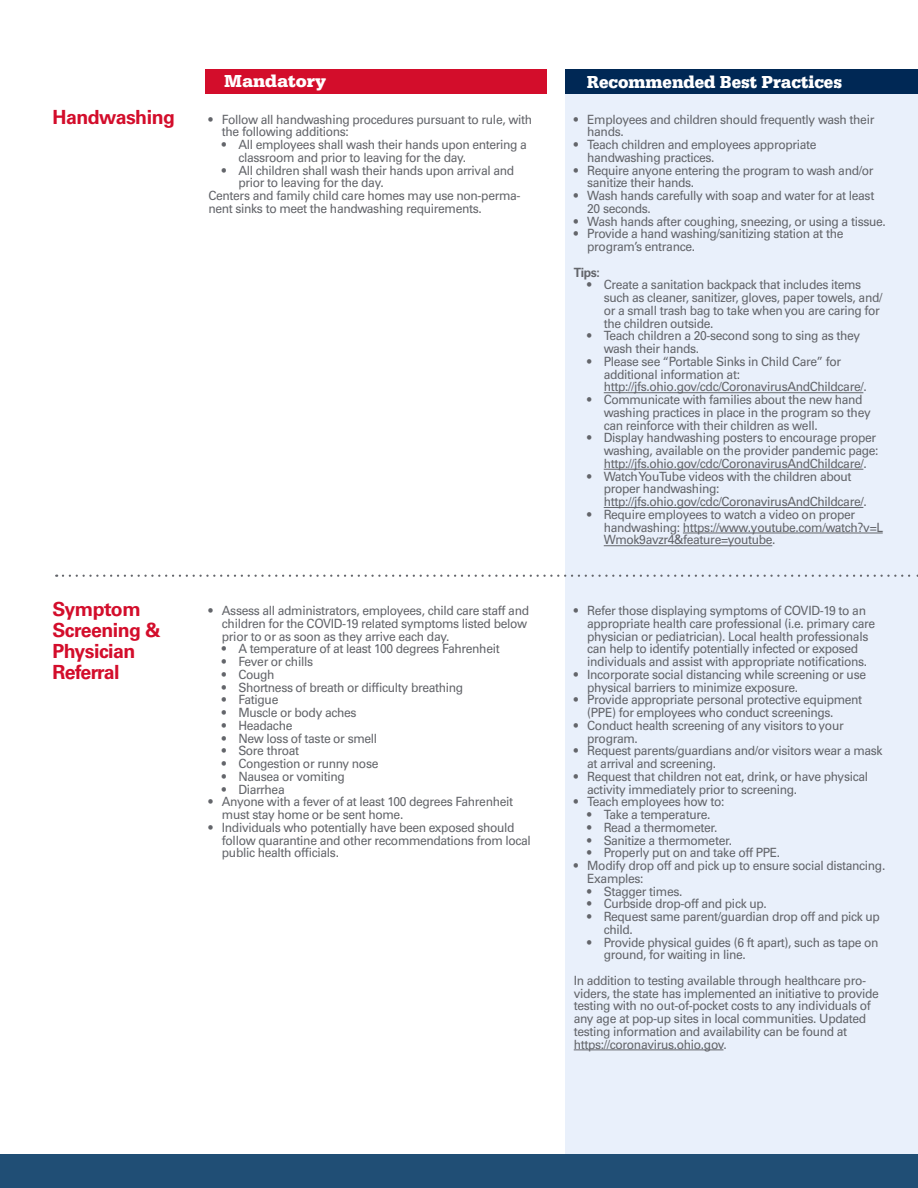
<style>
.page{position:relative;width:918px;height:1188px;background:#fff}
.page>*{position:absolute;margin:0;border:0;box-sizing:border-box;transform-origin:0 0}
.t1{font:700 19.5px/21px "Univers LT Pro 65";letter-spacing:-.025em;color:#d30d2b}
.t2{font:700 18px "Serifa";color:#fff;scale:.95 1}
.t3{font:700 18px "Serifa";color:#fff}
.t4{font:12.75px/12.8px "Univers LT Pro 55 Roman";letter-spacing:-.03em;color:#63656a;scale:.95 1}
.t5{font:700 12.75px "Univers LT Pro 65";color:#63656a;scale:.95 1}
</style>
<div class="page">
<div style="left:565px;top:90px;width:353px;height:1082px;background:#e9f0fb"></div>
<div style="left:205px;top:69px;width:342px;height:25px;background:#d30d2b"></div>
<div style="left:565px;top:69px;width:353px;height:25px;background:#002855"></div>
<div style="left:0;top:1155px;width:918px;height:33px;background:#204e75"></div>
<hr style="left:604px;top:392px;width:259px;height:1px;background:#63656a">
<hr style="left:604px;top:469px;width:259px;height:1px;background:#63656a">
<hr style="left:604px;top:507px;width:259px;height:1px;background:#63656a">
<hr style="left:683px;top:533px;width:200px;height:1px;background:#63656a">
<hr style="left:604px;top:545px;width:168px;height:1px;background:#63656a">
<hr style="left:574px;top:1050px;width:150px;height:1px;background:#63656a">
<svg style="left:63px;top:575px;width:855px;height:2px"></svg>
<p class="t1" style="left:52px;top:107px;width:124px">Handwashing</p>
<p class="t1" style="left:52px;top:598px;width:110px">Symptom<br>Screening &amp;<br>Physician<br>Referral</p>
<p class="t3" style="left:224px;top:71px;width:104px">Mandatory</p>
<p class="t2" style="left:587px;top:71px;width:270px">Recommended Best Practices</p>
<p class="t4" style="left:222px;top:113px;width:328px;text-indent:-14px">• Follow all handwashing procedures pursuant to rule, with the following additions:</p>
<p class="t4" style="left:238px;top:138px;width:305px;text-indent:-16px">• All employees shall wash their hands upon entering a classroom and prior to leaving for the day.</p>
<p class="t4" style="left:238px;top:164px;width:292px;text-indent:-16px">• All children shall wash their hands upon arrival and prior to leaving for the day.</p>
<p class="t4" style="left:208px;top:189px;width:330px">Centers and family child care homes may use non-perma&shy;nent sinks to meet the handwashing requirements.</p>
<p class="t4" style="left:222px;top:604px;width:325px;text-indent:-14px">• Assess all administrators, employees, child care staff and children for the COVID-19 related symptoms listed below prior to or as soon as they arrive each day.</p>
<p class="t4" style="left:222px;top:642px;width:294px">• A temperature of at least 100 degrees Fahrenheit</p>
<p class="t4" style="left:222px;top:655px;width:97px">• Fever or chills</p>
<p class="t4" style="left:222px;top:668px;width:57px">• Cough</p>
<p class="t4" style="left:222px;top:681px;width:256px">• Shortness of breath or difficulty breathing</p>
<p class="t4" style="left:222px;top:693px;width:61px">• Fatigue</p>
<p class="t4" style="left:222px;top:706px;width:143px">• Muscle or body aches</p>
<p class="t4" style="left:222px;top:719px;width:76px">• Headache</p>
<p class="t4" style="left:222px;top:732px;width:165px">• New loss of taste or smell</p>
<p class="t4" style="left:222px;top:744px;width:83px">• Sore throat</p>
<p class="t4" style="left:222px;top:757px;width:166px">• Congestion or runny nose</p>
<p class="t4" style="left:222px;top:770px;width:131px">• Nausea or vomiting</p>
<p class="t4" style="left:222px;top:783px;width:68px">• Diarrhea</p>
<p class="t4" style="left:222px;top:795px;width:308px;text-indent:-14px">• Anyone with a fever of at least 100 degrees Fahrenheit must stay home or be sent home.</p>
<p class="t4" style="left:222px;top:821px;width:327px;text-indent:-14px">• Individuals who potentially have been exposed should follow quarantine and other recommendations from local public health officials.</p>
<p class="t4" style="left:587px;top:113px;width:304px;text-indent:-14px">• Employees and children should frequently wash their hands.</p>
<p class="t4" style="left:587px;top:138px;width:243px;text-indent:-14px">• Teach children and employees appropriate handwashing practices.</p>
<p class="t4" style="left:587px;top:164px;width:303px;text-indent:-14px">• Require anyone entering the program to wash and/or sanitize their hands.</p>
<p class="t4" style="left:587px;top:189px;width:304px;text-indent:-14px">• Wash hands carefully with soap and water for at least<br>20 seconds.</p>
<p class="t4" style="left:574px;top:215px;width:330px">• Wash hands after coughing, sneezing, or using a tissue.</p>
<p class="t4" style="left:587px;top:228px;width:271px;text-indent:-14px">• Provide a hand washing/sanitizing station at the program’s entrance.</p>
<p class="t5" style="left:574px;top:265px;width:29px">Tips:</p>
<p class="t4" style="left:604px;top:279px;width:295px;text-indent:-16px">• Create a sanitation backpack that includes items such as cleaner, sanitizer, gloves, paper towels, and/ or a small trash bag to take when you are caring for the children outside.</p>
<p class="t4" style="left:604px;top:330px;width:272px;text-indent:-16px">• Teach children a 20-second song to sing as they wash their hands.</p>
<p class="t4" style="left:604px;top:355px;width:252px;text-indent:-16px">• Please see “Portable Sinks in Child Care” for additional information at:</p>
<p class="t4" style="left:604px;top:381px;width:278px">http://jfs.ohio.gov/cdc/CoronavirusAndChildcare/.</p>
<p class="t4" style="left:604px;top:393px;width:283px;text-indent:-16px">• Communicate with families about the new hand washing practices in place in the program so they can reinforce with their children as well.</p>
<p class="t4" style="left:587px;top:432px;width:308px;text-align:right">• Display handwashing posters to encourage proper washing, available on the provider pandemic page:</p>
<p class="t4" style="left:604px;top:457px;width:278px">http://jfs.ohio.gov/cdc/CoronavirusAndChildcare/.</p>
<p class="t4" style="left:604px;top:470px;width:278px;text-indent:-16px">• Watch YouTube videos with the children about proper handwashing: http://jfs.ohio.gov/cdc/CoronavirusAndChildcare/.</p>
<p class="t4" style="left:604px;top:508px;width:296px;text-indent:-16px">• Require employees to watch a video on proper handwashing: https://www.youtube.com/watch?v=L<br>Wmok9avzr4&amp;feature=youtube.</p>
<p class="t4" style="left:587px;top:604px;width:305px;text-indent:-14px">• Refer those displaying symptoms of COVID-19 to an appropriate health care professional (i.e. primary care physician or pediatrician). Local health professionals can help to identify potentially infected or exposed individuals and assist with appropriate notifications.</p>
<p class="t4" style="left:587px;top:668px;width:295px;text-indent:-14px">• Incorporate social distancing while screening or use physical barriers to minimize exposure.</p>
<p class="t4" style="left:587px;top:693px;width:291px;text-indent:-14px">• Provide appropriate personal protective equipment (PPE) for employees who conduct screenings.</p>
<p class="t4" style="left:587px;top:719px;width:272px;text-indent:-14px">• Conduct health screening of any visitors to your program.</p>
<p class="t4" style="left:587px;top:744px;width:312px;text-indent:-14px">• Request parents/guardians and/or visitors wear a mask at arrival and screening.</p>
<p class="t4" style="left:587px;top:770px;width:297px;text-indent:-14px">• Request that children not eat, drink, or have physical activity immediately prior to screening.</p>
<p class="t4" style="left:574px;top:795px;width:160px">• Teach employees how to:</p>
<p class="t4" style="left:587px;top:808px;width:131px">• Take a temperature.</p>
<p class="t4" style="left:587px;top:821px;width:139px">• Read a thermometer.</p>
<p class="t4" style="left:587px;top:834px;width:154px">• Sanitize a thermometer.</p>
<p class="t4" style="left:587px;top:846px;width:205px">• Properly put on and take off PPE.</p>
<p class="t4" style="left:587px;top:859px;width:315px;text-indent:-14px">• Modify drop off and pick up to ensure social distancing.<br>Examples:</p>
<p class="t4" style="left:587px;top:885px;width:102px">• Stagger times.</p>
<p class="t4" style="left:587px;top:897px;width:191px">• Curbside drop-off and pick up.</p>
<p class="t4" style="left:604px;top:910px;width:292px;text-indent:-16px">• Request same parent/guardian drop off and pick up child.</p>
<p class="t4" style="left:604px;top:936px;width:291px;text-indent:-16px">• Provide physical guides (6 ft apart), such as tape on ground, for waiting in line.</p>
<p class="t4" style="left:574px;top:974px;width:323px">In addition to testing available through healthcare pro&shy;viders, the state has implemented an initiative to provide testing with no out-of-pocket costs to any individuals of any age at pop-up sites in local communities. Updated testing information and availability can be found at https://coronavirus.ohio.gov.</p>
</div>
